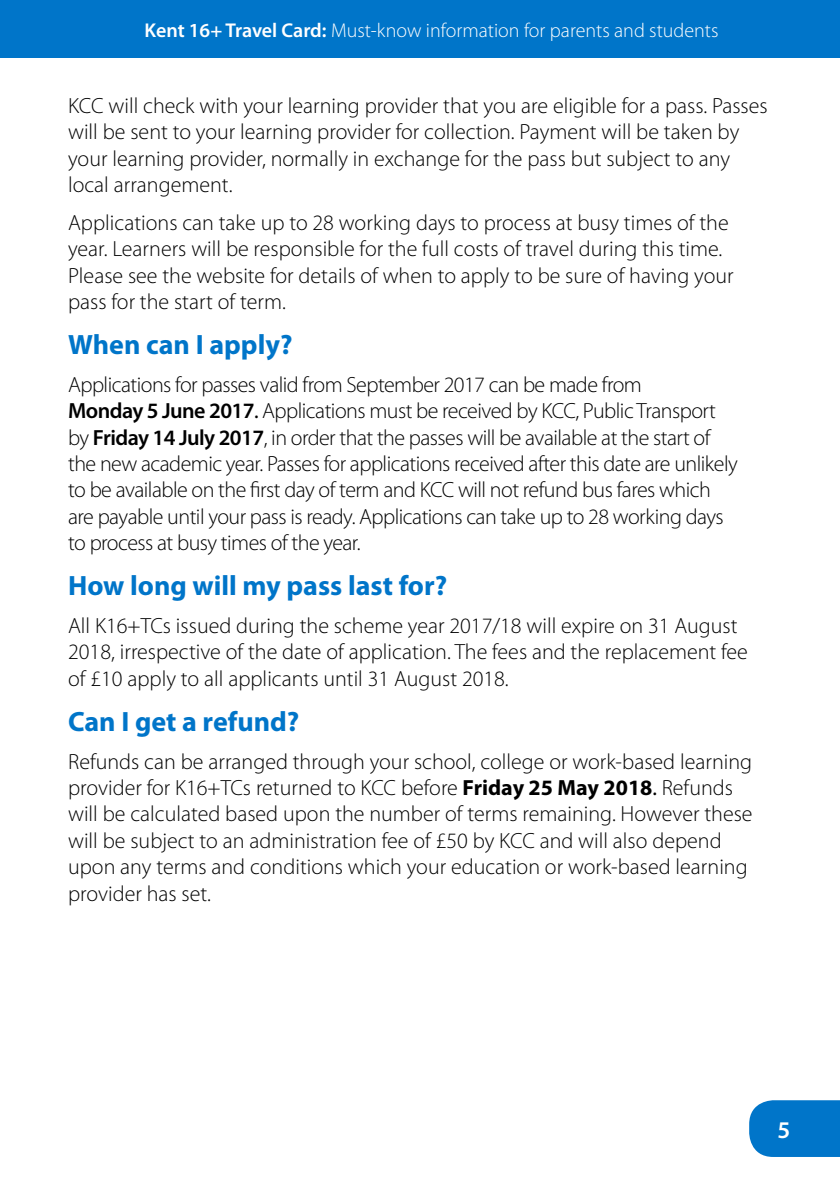
<style>
.page{position:relative;width:840px;height:1191px;background:#fff}
.page>*{position:absolute;margin:0;border:0;box-sizing:border-box;transform-origin:0 0}
.t1{font:700 28px "Myriad Pro";color:#0075c9}
.t2{font:600 24px "Myriad Pro";color:#fff}
.t3{font:300 22px/26.4px "Myriad Pro";color:#000}
.t4{font:300 22px/26.4px "Myriad Pro";letter-spacing:-.025em;color:#000}
.t5{font:300 20px "Myriad Pro";color:#fff}
.s1{font-weight:600}
.s2{font-weight:400}
.s3{font-weight:700}
</style>
<div class="page">
<div style="left:0;top:0;width:839px;height:58px;background:#0075c9"></div>
<svg style="left:749px;top:1100px;width:90px;height:57px;background:#0d7ccb"></svg>
<p class="t5" style="left:144px;top:18px;width:575px"><span class="s1">Kent 16+ Travel Card:</span> Must-know information for parents and students</p>
<p class="t3" style="left:68px;top:92px;width:700px">KCC will check with your learning provider that you are eligible for a pass. Passes will be sent to your learning provider for collection. Payment will be taken by your learning provider, normally in exchange for the pass but subject to any local arrangement.</p>
<p class="t3" style="left:68px;top:209px;width:666px">Applications can take up to 28 working days to process at busy times of the year. Learners will be responsible for the full costs of travel during this time.<br>Please see the website for details of when to apply to be sure of having your pass for the start of term.</p>
<p class="t1" style="left:68px;top:326px;width:226px">When can I apply?</p>
<p class="t4" style="left:68px;top:371px;width:671px">Applications for passes valid from September 2017 can be made from<br><span class="s1">Monday 5 June 2017</span><span class="s2">.</span> Applications must be received by KCC, Public Transport by <span class="s1">Friday 14 July 2017</span>, in order that the passes will be available at the start of the new academic year. Passes for applications received after this date are unlikely to be available on the first day of term and KCC will not refund bus fares which are payable until your pass is ready. Applications can take up to 28 working days to process at busy times of the year.</p>
<p class="t1" style="left:68px;top:567px;width:380px">How long will my pass last for?</p>
<p class="t3" style="left:68px;top:612px;width:681px">All K16+TCs issued during the scheme year 2017/18 will expire on 31 August<br>2018, irrespective of the date of application. The fees and the replacement fee of £10 apply to all applicants until 31 August 2018.</p>
<p class="t1" style="left:68px;top:703px;width:233px">Can I get a refund?</p>
<p class="t3" style="left:68px;top:748px;width:685px">Refunds can be arranged through your school, college or work-based learning provider for K16+TCs returned to KCC before <span class="s3">Friday 25 May 2018</span><span class="s2">.</span> Refunds will be calculated based upon the number of terms remaining. However these will be subject to an administration fee of £50 by KCC and will also depend upon any terms and conditions which your education or work-based learning provider has set.</p>
<p class="t2" style="left:776px;top:1114px;width:14px">5</p>
</div>
